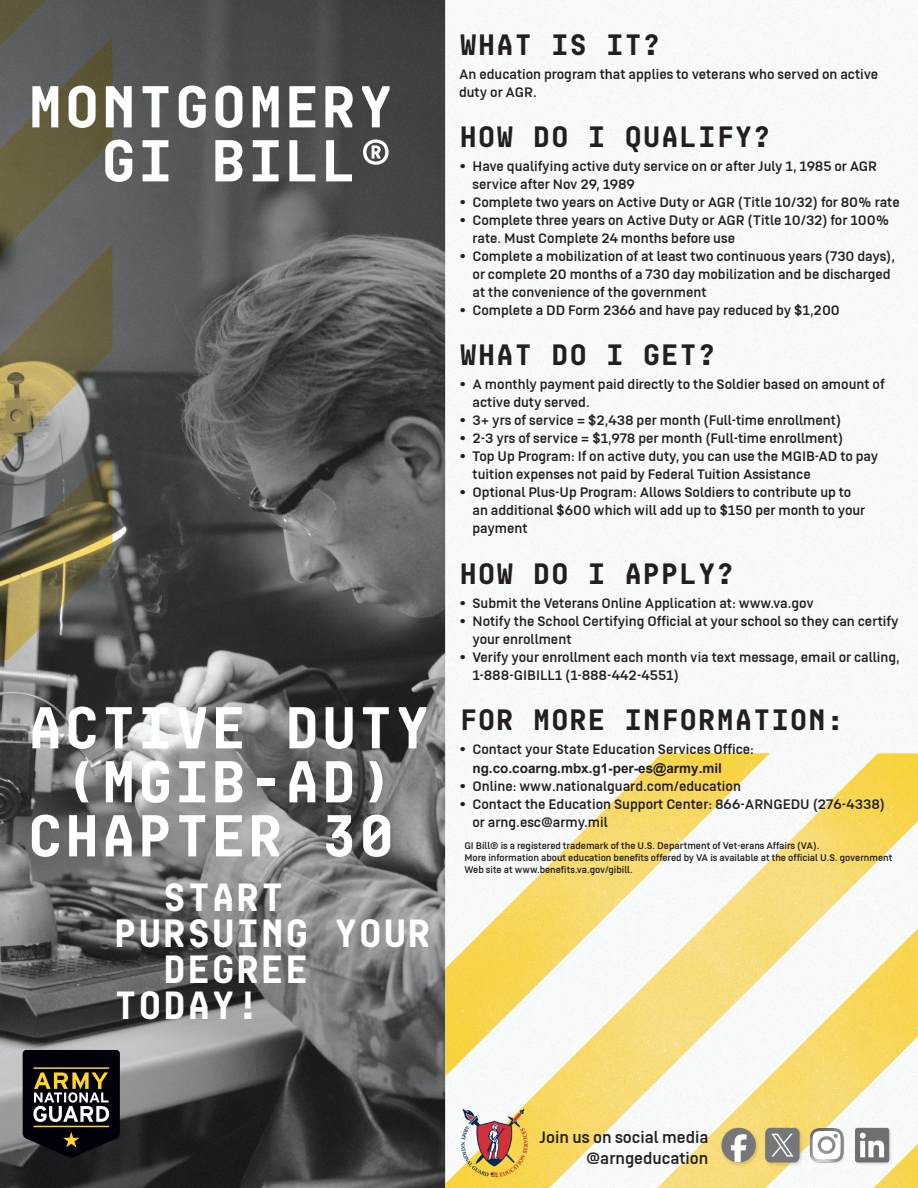
<style>
.page{position:relative;width:918px;height:1188px;background:#fff}
.page>*{position:absolute;margin:0;border:0;box-sizing:border-box;transform-origin:0 0}
.t1{font:700 54px "Mono Spec";color:#fff}
.t2{font:700 36px/36px "Mono Spec";color:#fff}
.t3{font:700 27px "Mono Spec";color:#231f20}
.t4{font:18px "US Army";color:#231f20}
.t5{font:15px/18px "US Army";color:#231f20}
.t6{font:700 13.5px "Arial";color:#231f20}
.t7{font:10.5px/12px "US Army";color:#231f20}
</style>
<div class="page">
<img style="left:0;top:0;width:918px;height:1188px">
<svg style="left:23px;top:1050px;width:97px;height:108px"></svg>
<img style="left:451px;top:1104px;width:132px;height:84px">
<img style="left:714px;top:1110px;width:204px;height:75px">
<p class="t1" style="left:27px;top:70px;width:369px">MONTGOMERY</p>
<p class="t1" style="left:100px;top:124px;width:295px">GI BILL®</p>
<p class="t1" style="left:27px;top:691px;width:405px">ACTIVE DUTY</p>
<p class="t1" style="left:64px;top:745px;width:332px">(MGIB-AD)</p>
<p class="t1" style="left:27px;top:799px;width:369px">CHAPTER 30</p>
<p class="t2" style="left:113px;top:879px;width:320px;text-indent:49px">START<br>PURSUING YOUR</p>
<p class="t2" style="left:113px;top:951px;width:197px;text-indent:49px">DEGREE<br>TODAY!</p>
<p class="t3" style="left:459px;top:26px;width:203px">WHAT IS IT?</p>
<p class="t5" style="left:459px;top:65px;width:421px">An education program that applies to veterans who served on active duty or AGR.</p>
<p class="t3" style="left:459px;top:118px;width:314px">HOW DO I QUALIFY?</p>
<p class="t5" style="left:472px;top:157px;width:406px;text-indent:-14px">• Have qualifying active duty service on or after July 1, 1985 or AGR service after Nov 29, 1989</p>
<p class="t5" style="left:459px;top:193px;width:442px">• Complete two years on Active Duty or AGR (Title 10/32) for 80% rate</p>
<p class="t5" style="left:472px;top:211px;width:418px;text-indent:-14px">• Complete three years on Active Duty or AGR (Title 10/32) for 100% rate. Must Complete 24 months before use</p>
<p class="t5" style="left:472px;top:247px;width:424px;text-indent:-14px">• Complete a mobilization of at least two continuous years (730 days), or complete 20 months of a 730 day mobilization and be discharged at the convenience of the government</p>
<p class="t5" style="left:459px;top:301px;width:382px">• Complete a DD Form 2366 and have pay reduced by $1,200</p>
<p class="t3" style="left:459px;top:337px;width:259px">WHAT DO I GET?</p>
<p class="t5" style="left:472px;top:376px;width:414px;text-indent:-14px">• A monthly payment paid directly to the Soldier based on amount of active duty served.</p>
<p class="t5" style="left:459px;top:412px;width:384px">• 3+ yrs of service = $2,438 per month (Full-time enrollment)</p>
<p class="t5" style="left:459px;top:430px;width:386px">• 2-3 yrs of service = $1,978 per month (Full-time enrollment)</p>
<p class="t5" style="left:472px;top:448px;width:407px;text-indent:-14px">• Top Up Program: If on active duty, you can use the MGIB-AD to pay tuition expenses not paid by Federal Tuition Assistance</p>
<p class="t5" style="left:472px;top:484px;width:394px;text-indent:-14px">• Optional Plus-Up Program: Allows Soldiers to contribute up to an additional $600 which will add up to $150 per month to your payment</p>
<p class="t3" style="left:459px;top:555px;width:277px">HOW DO I APPLY?</p>
<p class="t5" style="left:459px;top:594px;width:356px">• Submit the Veterans Online Application at: www.va.gov</p>
<p class="t5" style="left:472px;top:612px;width:428px;text-indent:-14px">• Notify the School Certifying Official at your school so they can certify your enrollment</p>
<p class="t5" style="left:472px;top:648px;width:429px;text-indent:-14px">• Verify your enrollment each month via text message, email or calling,<br>1-888-GIBILL1 (1-888-442-4551)</p>
<p class="t3" style="left:459px;top:702px;width:387px">FOR MORE INFORMATION:</p>
<p class="t5" style="left:459px;top:741px;width:297px">• Contact your State Education Services Office:</p>
<p class="t6" style="left:472px;top:759px;width:251px">ng.co.coarng.mbx.g1-per-es@army.mil</p>
<p class="t5" style="left:459px;top:778px;width:284px">• Online: www.nationalguard.com/education</p>
<p class="t5" style="left:472px;top:796px;width:414px;text-indent:-13px">• Contact the Education Support Center: 866-ARNGEDU (276-4338) or arng.esc@army.mil</p>
<p class="t7" style="left:464px;top:840px;width:356px">GI Bill® is a registered trademark of the U.S. Department of Vet-erans Affairs (VA).</p>
<p class="t7" style="left:464px;top:852px;width:430px">More information about education benefits offered by VA is available at the official U.S. government<br>Web site at www.benefits.va.gov/gibill.</p>
<p class="t4" style="left:539px;top:1127px;width:171px">Join us on social media</p>
<p class="t4" style="left:586px;top:1149px;width:124px">@arngeducation</p>
</div>
